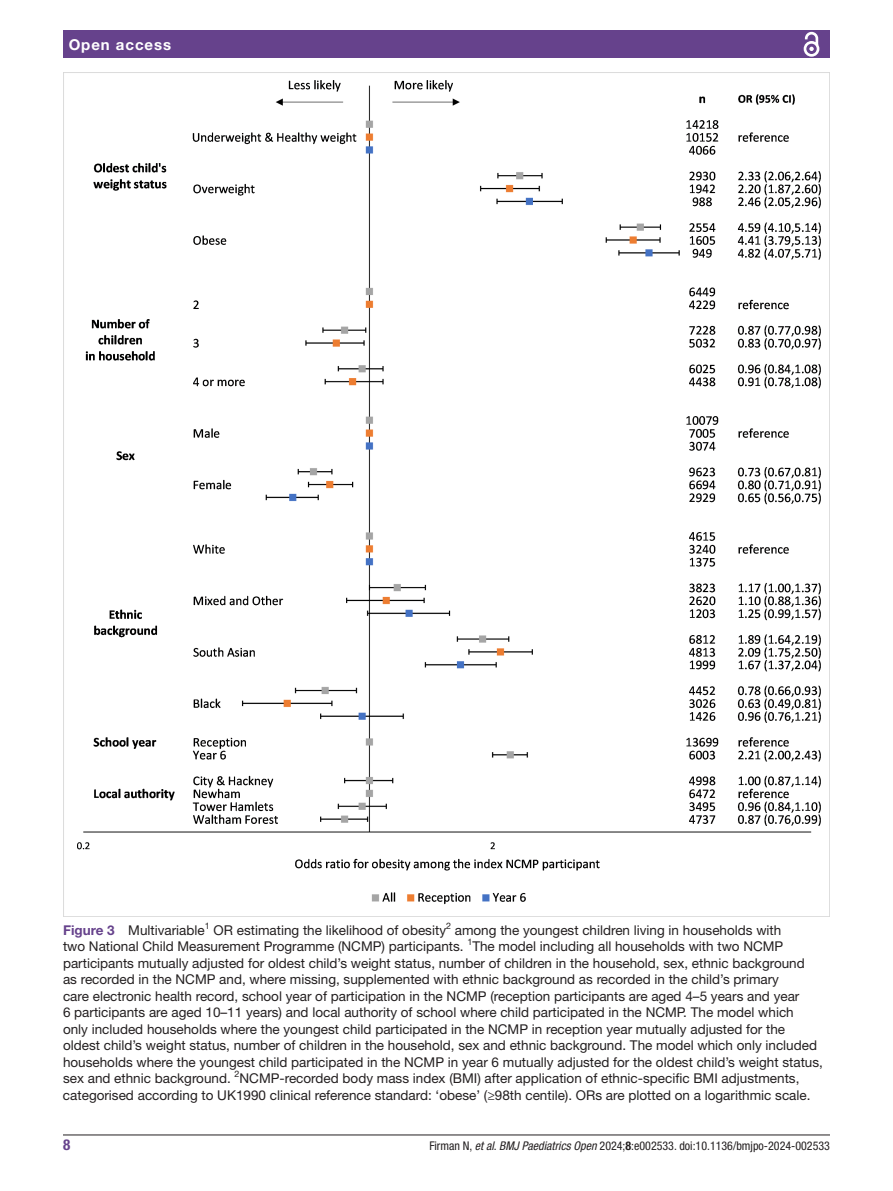
<style>
.page{position:relative;width:893px;height:1191px;background:#fff}
.page>*{position:absolute;margin:0;border:0;box-sizing:border-box;transform-origin:0 0}
.t1{font:700 15px "Helvetica Neue LT Std";letter-spacing:.065em;color:#fff}
.t2{font:700 condensed 15px "Helvetica Neue LT Std";color:#66428c}
.t3{font:13.5px/16.5px "Helvetica Neue LT Std";color:#231f20}
.t4{font:condensed 12px "Helvetica Neue LT Std";color:#231f20}
.t5{font:9px "Helvetica Neue LT Std";color:#231f20}
.s1{font-weight:700;color:#66428c}
.s2{font-style:italic}
.s3{font-weight:700}
</style>
<div class="page">
<hr style="left:63px;top:1134px;width:767px;height:1px;background:#231f20">
<div style="left:63px;top:31px;width:767px;height:27px;background:#66428c"></div>
<svg style="left:803px;top:31px;width:17px;height:26px"></svg>
<img style="left:63px;top:73px;width:767px;height:844px">
<p class="t1" style="left:69px;top:35px;width:104px">Open access</p>
<p class="t3" style="left:63px;top:921px;width:143px"><span class="s1">Figure 3</span> Multivariable</p>
<p class="t5" style="left:205px;top:920px;width:6px">1</p>
<p class="t3" style="left:213px;top:921px;width:234px">OR estimating the likelihood of obesity</p>
<p class="t5" style="left:446px;top:920px;width:6px">2</p>
<p class="t3" style="left:63px;top:921px;width:761px;text-indent:392px">among the youngest children living in households with<br>two National Child Measurement Programme (NCMP) participants. <sup>1</sup>The model including all households with two NCMP participants mutually adjusted for oldest child’s weight status, number of children in the household, sex, ethnic background<br>as recorded in the NCMP and, where missing, supplemented with ethnic background as recorded in the child’s primary<br>care electronic health record, school year of participation in the NCMP (reception participants are aged 4–5 years and year<br>6 participants are aged 10–11 years) and local authority of school where child participated in the NCMP. The model which<br>only included households where the youngest child participated in the NCMP in reception year mutually adjusted for the oldest child’s weight status, number of children in the household, sex and ethnic background. The model which only included households where the youngest child participated in the NCMP in year 6 mutually adjusted for the oldest child’s weight status, sex and ethnic background. <sup>2</sup>NCMP-recorded body mass index (BMI) after application of ethnic-specific BMI adjustments, categorised according to UK1990 clinical reference standard: ‘obese’ (≥98th centile). ORs are plotted on a logarithmic scale.</p>
<p class="t2" style="left:63px;top:1135px;width:9px">8</p>
<p class="t4" style="left:429px;top:1138px;width:402px">Firman N, <span class="s2">et al</span>. <span class="s2">BMJ Paediatrics Open</span> 2024;<span class="s3">8</span>:e002533. doi:10.1136/bmjpo-2024-002533</p>
</div>
